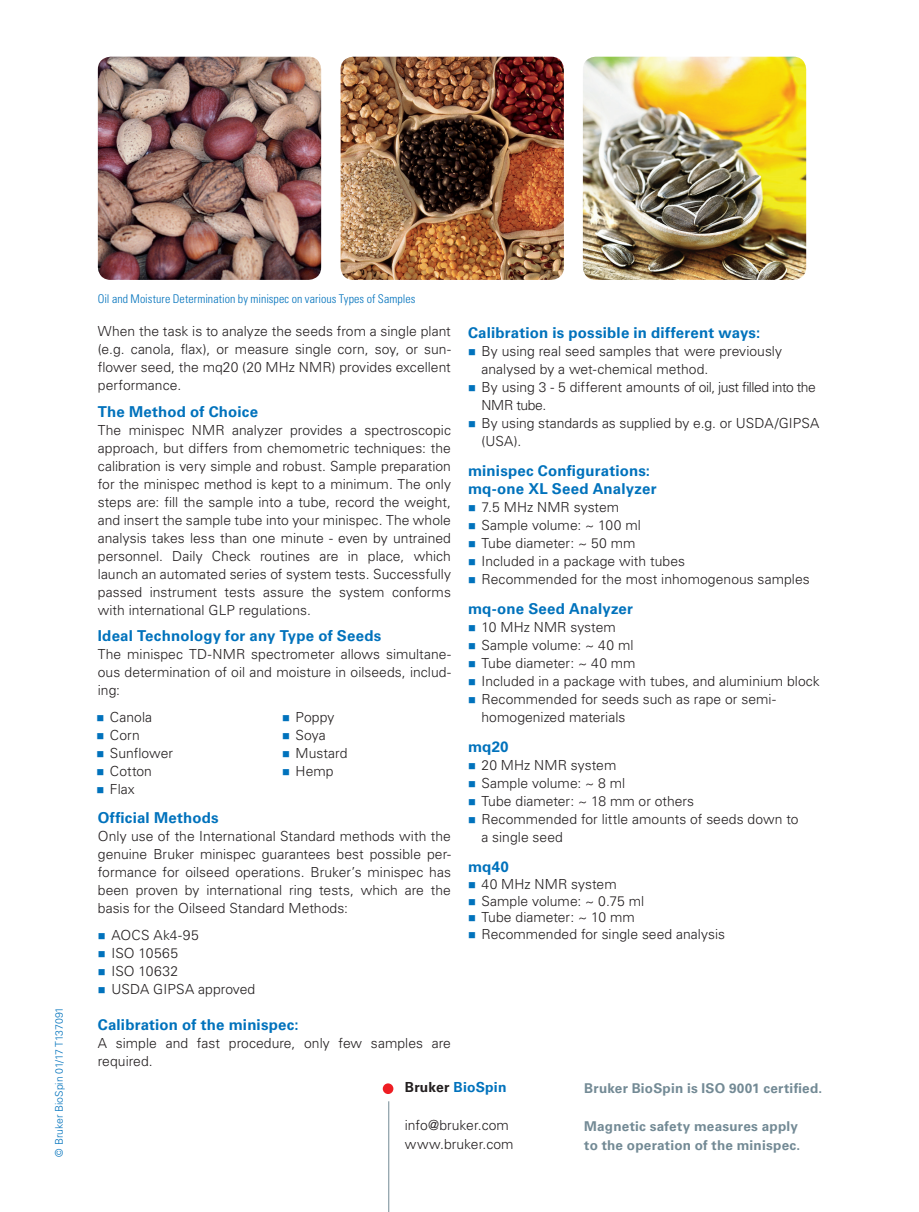
<style>
.page{position:relative;width:919px;height:1212px;background:#fff}
.page>*{position:absolute;margin:0;border:0;box-sizing:border-box;transform-origin:0 0}
.flyer_paragraph-head{font:700 15px "Univers LT Std";letter-spacing:.01em;color:#0072bc}
.flyer_body{font:300 13.8px/18px "Univers LT Std";letter-spacing:.005em;color:#231f20}
.flyer_body-2{font:300 13.8px/18px "Univers LT Std";letter-spacing:-.02em;color:#231f20}
.flyer_email-url{font:300 13.8px/18.8px "Univers LT Std";letter-spacing:.005em;color:#231f20}
.flyer_company-name{font:700 13.8px "Univers LT Std";letter-spacing:.015em;color:#0072bc}
.flyer_iso_text{font:700 13.5px/18.8px "Univers LT Std";letter-spacing:.02em;color:#738a95}
.flyer_legend{font:300 condensed 12px "Univers LT Std";letter-spacing:.005em;color:#0072bc}
.flyer_lit-code{font:300 10.5px "Univers LT Std";color:#0072bc}
.s1{color:#231f20}
</style>
<div class="page">
<hr style="left:388px;top:1101px;width:1px;height:111px;background:#738a95">
<div style="left:383px;top:1083px;width:10px;height:11px;background:#ee1d23;border-radius:50%"></div>
<img style="left:98px;top:57px;width:223px;height:223px">
<img style="left:340px;top:57px;width:224px;height:223px">
<img style="left:583px;top:57px;width:223px;height:223px">
<p class="flyer_lit-code" style="left:53px;top:1157px;width:151px;rotate:-90deg">© Bruker BioSpin 01/17 T137091</p>
<p class="flyer_legend" style="left:98px;top:292px;width:319px">Oil and Moisture Determination by minispec on various Types of Samples</p>
<p class="flyer_body" style="left:98px;top:322px;width:354px;text-align:justify">When the task is to analyze the seeds from a single plant (e.g. canola, flax), or measure single corn, soy, or sun&shy;flower seed, the mq20 (20 MHz NMR) provides excellent performance.</p>
<p class="flyer_paragraph-head" style="left:98px;top:402px;width:162px">The Method of Choice</p>
<p class="flyer_body" style="left:98px;top:421px;width:354px;text-align:justify">The minispec NMR analyzer provides a spectroscopic approach, but differs from chemometric techniques: the calibration is very simple and robust. Sample preparation for the minispec method is kept to a minimum. The only steps are: fill the sample into a tube, record the weight, and insert the sample tube into your minispec. The whole analysis takes less than one minute - even by untrained personnel. Daily Check routines are in place, which launch an automated series of system tests. Successfully passed instrument tests assure the system conforms with international GLP regulations.</p>
<p class="flyer_paragraph-head" style="left:98px;top:627px;width:285px">Ideal Technology for any Type of Seeds</p>
<p class="flyer_body" style="left:98px;top:645px;width:354px;text-align:justify">The minispec TD-NMR spectrometer allows simultane&shy;ous determination of oil and moisture in oilseeds, includ&shy;ing:</p>
<p class="flyer_body" style="left:110px;top:708px;width:44px">Canola</p>
<p class="flyer_body" style="left:110px;top:726px;width:31px">Corn</p>
<p class="flyer_body" style="left:110px;top:744px;width:65px">Sunflower</p>
<p class="flyer_body" style="left:110px;top:762px;width:44px">Cotton</p>
<p class="flyer_body" style="left:110px;top:780px;width:26px">Flax</p>
<p class="flyer_body" style="left:295px;top:708px;width:40px">Poppy</p>
<p class="flyer_body" style="left:295px;top:726px;width:32px">Soya</p>
<p class="flyer_body" style="left:295px;top:744px;width:53px">Mustard</p>
<p class="flyer_body" style="left:295px;top:762px;width:40px">Hemp</p>
<p class="flyer_paragraph-head" style="left:98px;top:809px;width:122px">Official Methods</p>
<p class="flyer_body" style="left:98px;top:827px;width:354px;text-align:justify">Only use of the International Standard methods with the genuine Bruker minispec guarantees best possible per&shy;formance for oilseed operations. Bruker’s minispec has been proven by international ring tests, which are the basis for the Oilseed Standard Methods:</p>
<p class="flyer_body" style="left:111px;top:926px;width:89px">AOCS Ak4-95</p>
<p class="flyer_body" style="left:111px;top:944px;width:68px">ISO 10565</p>
<p class="flyer_body" style="left:111px;top:962px;width:68px">ISO 10632</p>
<p class="flyer_body" style="left:111px;top:980px;width:145px">USDA GIPSA approved</p>
<p class="flyer_paragraph-head" style="left:98px;top:1015px;width:202px">Calibration of the minispec:</p>
<p class="flyer_body" style="left:98px;top:1034px;width:354px">A simple and fast procedure, only few samples are required.</p>
<p class="flyer_paragraph-head" style="left:468px;top:324px;width:294px">Calibration is possible in different ways:</p>
<p class="flyer_body" style="left:481px;top:342px;width:302px">By using real seed samples that were previously analysed by a wet-chemical method.</p>
<p class="flyer_body-2" style="left:481px;top:378px;width:336px">By using 3 - 5 different amounts of oil, just filled into the<br>NMR tube.</p>
<p class="flyer_body" style="left:481px;top:414px;width:339px">By using standards as supplied by e.g. or USDA/GIPSA (USA).</p>
<p class="flyer_paragraph-head" style="left:468px;top:462px;width:184px">minispec Configurations:</p>
<p class="flyer_paragraph-head" style="left:468px;top:480px;width:190px">mq-one XL Seed Analyzer</p>
<p class="flyer_body" style="left:481px;top:498px;width:139px">7.5 MHz NMR system</p>
<p class="flyer_body" style="left:481px;top:516px;width:161px">Sample volume: ~ 100 ml</p>
<p class="flyer_body" style="left:481px;top:534px;width:155px">Tube diameter: ~ 50 mm</p>
<p class="flyer_body" style="left:481px;top:552px;width:205px">Included in a package with tubes</p>
<p class="flyer_body" style="left:481px;top:570px;width:330px">Recommended for the most inhomogenous samples</p>
<p class="flyer_paragraph-head" style="left:468px;top:600px;width:166px">mq-one Seed Analyzer</p>
<p class="flyer_body" style="left:481px;top:618px;width:136px">10 MHz NMR system</p>
<p class="flyer_body" style="left:481px;top:636px;width:153px">Sample volume: ~ 40 ml</p>
<p class="flyer_body" style="left:481px;top:654px;width:156px">Tube diameter: ~ 40 mm</p>
<p class="flyer_body" style="left:481px;top:672px;width:340px">Included in a package with tubes, and aluminium block</p>
<p class="flyer_body" style="left:481px;top:690px;width:296px">Recommended for seeds such as rape or semi&shy;homogenized materials</p>
<p class="flyer_paragraph-head" style="left:468px;top:738px;width:42px">mq20</p>
<p class="flyer_body" style="left:481px;top:756px;width:136px">20 MHz NMR system</p>
<p class="flyer_body" style="left:481px;top:774px;width:145px">Sample volume: ~ 8 ml</p>
<p class="flyer_body" style="left:481px;top:792px;width:214px">Tube diameter: ~ 18 mm or others</p>
<p class="flyer_body" style="left:481px;top:810px;width:318px">Recommended for little amounts of seeds down to a single seed</p>
<p class="flyer_paragraph-head" style="left:468px;top:858px;width:42px">mq40</p>
<p class="flyer_body" style="left:481px;top:875px;width:137px">40 MHz NMR system</p>
<p class="flyer_body" style="left:481px;top:892px;width:164px">Sample volume: ~ 0.75 ml</p>
<p class="flyer_body" style="left:481px;top:908px;width:155px">Tube diameter: ~ 10 mm</p>
<p class="flyer_body" style="left:481px;top:925px;width:245px">Recommended for single seed analysis</p>
<p class="flyer_company-name" style="left:405px;top:1079px;width:103px"><span class="s1">Bruker</span> BioSpin</p>
<p class="flyer_email-url" style="left:405px;top:1115px;width:110px">info@bruker.com www.bruker.com</p>
<p class="flyer_iso_text" style="left:584px;top:1079px;width:239px">Bruker BioSpin is ISO 9001 certified.</p>
<p class="flyer_iso_text" style="left:584px;top:1117px;width:217px">Magnetic safety measures apply to the operation of the minispec.</p>
</div>
